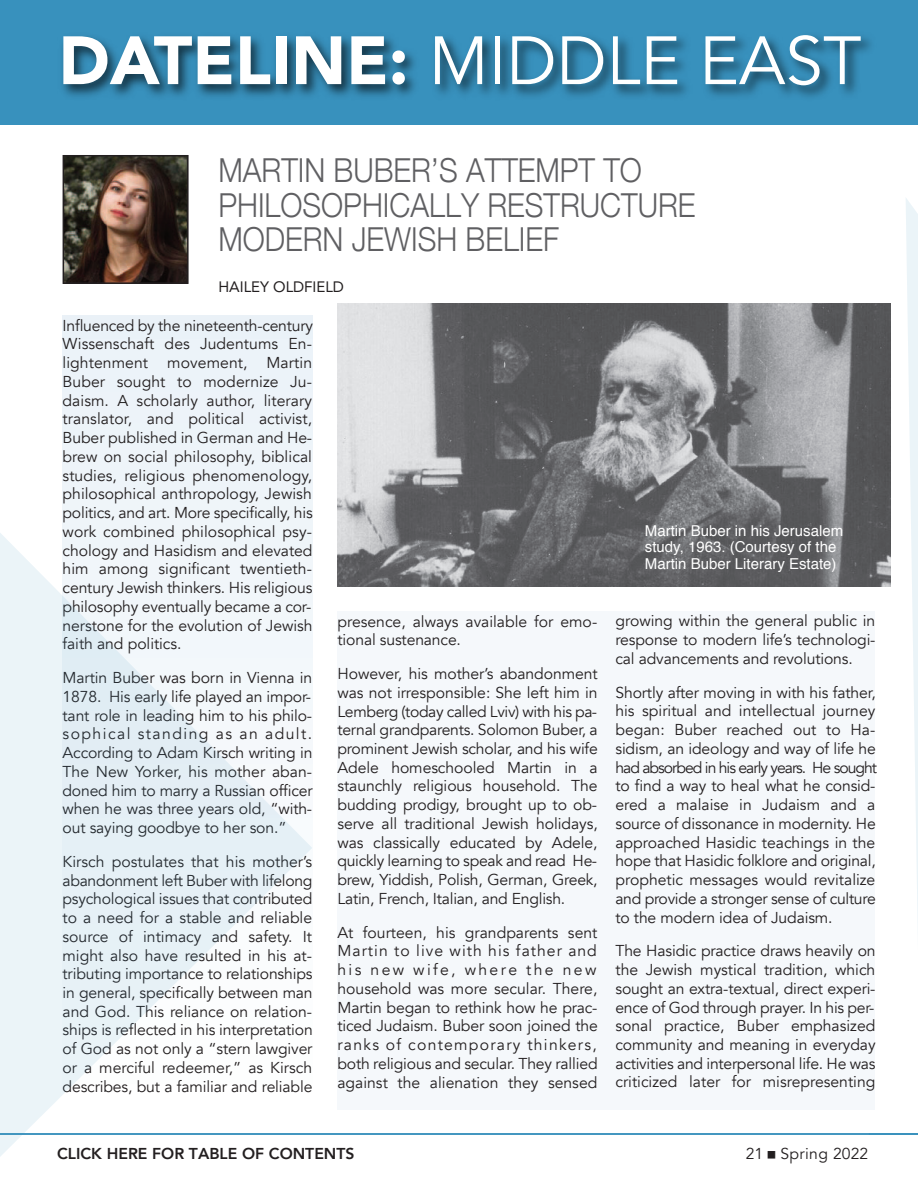
<style>
.page{position:relative;width:918px;height:1188px;background:#fff}
.page>*{position:absolute;margin:0;border:0;box-sizing:border-box;transform-origin:0 0}
.t1{font:67.5px "Avenir";color:#fff}
.t2{font:300 33px/34.5px "Helvetica Neue";color:#5f5f62;scale:.9 1}
.t3{font:15.75px/18.8px "Avenir";letter-spacing:-.01em;color:#231f20;text-align:justify}
.t4{font:800 15.75px "Avenir";color:#231f20}
.t5{font:15.75px "Avenir";letter-spacing:.025em;color:#231f20}
.t6{font:15px/16.5px "Helvetica";color:#fff}
.t7{font:15px "Avenir LT Std";color:#231f20}
.s1{font-weight:900}
</style>
<div class="page">
<div style="left:4px;top:0;width:914px;height:124px;background:#3891bd"></div>
<img style="left:23px;top:36px;width:892px;height:156px">
<hr style="left:0;top:0;width:4px;height:124px;background:#3891bd">
<hr style="left:0;top:1133px;width:918px;height:2px;background:#3891bd">
<svg style="left:906px;top:198px;width:12px;height:723px"></svg>
<div style="left:337px;top:611px;width:538px;height:499px;background:#f5f8fb"></div>
<div style="left:63px;top:315px;width:249px;height:795px;background:#edf3f9"></div>
<svg style="left:0;top:502px;width:312px;height:655px"></svg>
<img style="left:337px;top:303px;width:554px;height:284px">
<img style="left:66px;top:158px;width:120px;height:123px">
<div style="left:63px;top:155px;width:126px;height:129px;border:2px solid #231f20"></div>
<h1 class="t1" style="left:59px;top:21px;width:805px"><span class="s1">DATELINE:</span> MIDDLE EAST</h1>
<h2 class="t2" style="left:218px;top:151px;width:532px">MARTIN BUBER’S ATTEMPT TO<br>PHILOSOPHICALLY RESTRUCTURE<br>MODERN JEWISH BELIEF</h2>
<p class="t7" style="left:218px;top:278px;width:127px">HAILEY OLDFIELD</p>
<p class="t3" style="left:63px;top:316px;width:252px">Influenced by the nineteenth-century Wissenschaft des Judentums En&shy;lightenment movement, Martin Buber sought to modernize Ju&shy;daism. A scholarly author, literary translator, and political activist, Buber published in German and He&shy;brew on social philosophy, biblical studies, religious phenomenology, philosophical anthropology, Jewish politics, and art. More specifically, his work combined philosophical psy&shy;chology and Hasidism and elevated him among significant twentieth&shy;century Jewish thinkers. His religious philosophy eventually became a cor&shy;nerstone for the evolution of Jewish faith and politics.</p>
<p class="t3" style="left:63px;top:669px;width:252px">Martin Buber was born in Vienna in 1878. His early life played an impor&shy;tant role in leading him to his philo&shy;sophical standing as an adult.<br>According to Adam Kirsch writing in The New Yorker, his mother aban&shy;doned him to marry a Russian officer when he was three years old, “with&shy;out saying goodbye to her son.”</p>
<p class="t3" style="left:63px;top:852px;width:252px">Kirsch postulates that his mother’s abandonment left Buber with lifelong psychological issues that contributed to a need for a stable and reliable source of intimacy and safety. It might also have resulted in his at&shy;tributing importance to relationships in general, specifically between man and God. This reliance on relation&shy;ships is reflected in his interpretation of God as not only a “stern lawgiver or a merciful redeemer,” as Kirsch describes, but a familiar and reliable</p>
<p class="t6" style="left:645px;top:523px;width:200px">Martin Buber in his Jerusalem study, 1963. (Courtesy of the<br>Martin Buber Literary Estate)</p>
<p class="t3" style="left:337px;top:612px;width:261px">presence, always available for emo&shy;tional sustenance.</p>
<p class="t3" style="left:337px;top:665px;width:262px">However, his mother’s abandonment was not irresponsible: She left him in Lemberg (today called Lviv) with his pa&shy;ternal grandparents. Solomon Buber, a prominent Jewish scholar, and his wife Adele homeschooled Martin in a staunchly religious household. The budding prodigy, brought up to ob&shy;serve all traditional Jewish holidays, was classically educated by Adele, quickly learning to speak and read He&shy;brew, Yiddish, Polish, German, Greek, Latin, French, Italian, and English.</p>
<p class="t3" style="left:337px;top:923px;width:262px">At fourteen, his grandparents sent Martin to live with his father and his new wife, where the new household was more secular. There, Martin began to rethink how he prac&shy;ticed Judaism. Buber soon joined the ranks of contemporary thinkers, both religious and secular. They rallied against the alienation they sensed</p>
<p class="t3" style="left:615px;top:612px;width:261px">growing within the general public in response to modern life’s technologi&shy;cal advancements and revolutions.</p>
<p class="t3" style="left:615px;top:683px;width:263px;text-align:left">Shortly after moving in with his father, his spiritual and intellectual journey began: Buber reached out to Ha&shy;sidism, an ideology and way of life he had absorbed in his early years. He sought to find a way to heal what he consid&shy;ered a malaise in Judaism and a source of dissonance in modernity. He approached Hasidic teachings in the hope that Hasidic folklore and original, prophetic messages would revitalize and provide a stronger sense of culture to the modern idea of Judaism.</p>
<p class="t3" style="left:615px;top:942px;width:262px">The Hasidic practice draws heavily on the Jewish mystical tradition, which sought an extra-textual, direct experi&shy;ence of God through prayer. In his per&shy;sonal practice, Buber emphasized community and meaning in everyday activities and interpersonal life. He was criticized later for misrepresenting</p>
<p class="t4" style="left:57px;top:1141px;width:299px">CLICK HERE FOR TABLE OF CONTENTS</p>
<p class="t5" style="left:746px;top:1144px;width:124px">21 Spring 2022</p>
</div>
